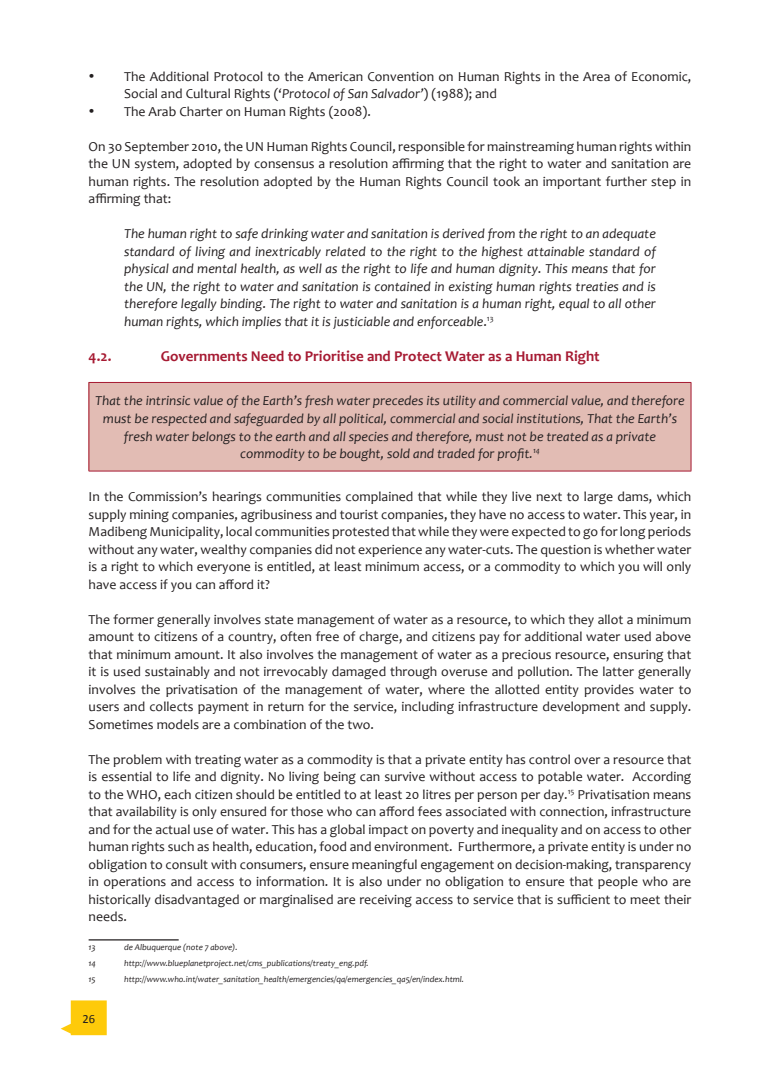
<style>
.page{position:relative;width:780px;height:1088px;background:#fff}
.page>*{position:absolute;margin:0;border:0;box-sizing:border-box;transform-origin:0 0}
.t1{font:700 15px "Candara";color:#a61a32}
.t2{font:13.75px/17.5px "Candara";color:#231f20;text-align:justify}
.t3{font:italic 13.75px/17.5px "Candara";color:#231f20;text-align:justify}
.t4{font:12.5px "Calibri";color:#231f20}
.t5{font:italic 8.75px "Candara";color:#231f20}
.s1{font-style:italic}
.s2{font-style:normal}
</style>
<div class="page">
<svg style="left:61px;top:1000px;width:46px;height:35px"></svg>
<div style="left:89px;top:382px;width:602px;height:89px;background:#e2bcb4"></div>
<hr style="left:89px;top:382px;width:602px;height:1px;background:#a61a32">
<hr style="left:89px;top:383px;width:1px;height:88px;background:#a61a32">
<hr style="left:690px;top:383px;width:1px;height:88px;background:#a61a32">
<hr style="left:89px;top:471px;width:602px;height:1px;background:#a61a32">
<hr style="left:89px;top:939px;width:90px;height:1px;background:#231f20">
<p class="t2" style="left:124px;top:68px;width:568px;text-indent:-35px">• The Additional Protocol to the American Convention on Human Rights in the Area of Economic,<br>Social and Cultural Rights (‘<span class="s1">Protocol of San Salvador’</span>) (1988); and</p>
<p class="t2" style="left:89px;top:103px;width:284px">• The Arab Charter on Human Rights (2008).</p>
<p class="t2" style="left:89px;top:138px;width:604px">On 30 September 2010, the UN Human Rights Council, responsible for mainstreaming human rights within the UN system, adopted by consensus a resolution affirming that the right to water and sanitation are human rights. The resolution adopted by the Human Rights Council took an important further step in affirming that:</p>
<p class="t3" style="left:124px;top:225px;width:533px">The human right to safe drinking water and sanitation is derived from the right to an adequate standard of living and inextricably related to the right to the highest attainable standard of physical and mental health, as well as the right to life and human dignity<span class="s2">.</span> This means that for the UN, the right to water and sanitation is contained in existing human rights treaties and is therefore legally binding<span class="s2">.</span> The right to water and sanitation is a human right, equal to all other human rights, which implies that it is justiciable and enforceable<span class="s2">.</span><sup>13</sup></p>
<p class="t1" style="left:89px;top:347px;width:24px">4.2.</p>
<p class="t1" style="left:161px;top:347px;width:440px">Governments Need to Prioritise and Protect Water as a Human Right</p>
<p class="t3" style="left:95px;top:392px;width:591px;text-align:center">That the intrinsic value of the Earth’s fresh water precedes its utility and commercial value, and therefore must be respected and safeguarded by all political, commercial and social institutions, That the Earth’s fresh water belongs to the earth and all species and therefore, must not be treated as a private commodity to be bought, sold and traded for profit.<sup>14</sup></p>
<p class="t2" style="left:89px;top:488px;width:604px">In the Commission’s hearings communities complained that while they live next to large dams, which supply mining companies, agribusiness and tourist companies, they have no access to water. This year, in Madibeng Municipality, local communities protested that while they were expected to go for long periods without any water, wealthy companies did not experience any water-cuts. The question is whether water is a right to which everyone is entitled, at least minimum access, or a commodity to which you will only have access if you can afford it?</p>
<p class="t2" style="left:89px;top:611px;width:604px">The former generally involves state management of water as a resource, to which they allot a minimum amount to citizens of a country, often free of charge, and citizens pay for additional water used above that minimum amount. It also involves the management of water as a precious resource, ensuring that it is used sustainably and not irrevocably damaged through overuse and pollution. The latter generally involves the privatisation of the management of water, where the allotted entity provides water to users and collects payment in return for the service, including infrastructure development and supply.<br>Sometimes models are a combination of the two.</p>
<p class="t2" style="left:89px;top:751px;width:604px">The problem with treating water as a commodity is that a private entity has control over a resource that is essential to life and dignity. No living being can survive without access to potable water. According to the WHO, each citizen should be entitled to at least 20 litres per person per day.<sup>15</sup> Privatisation means that availability is only ensured for those who can afford fees associated with connection, infrastructure and for the actual use of water. This has a global impact on poverty and inequality and on access to other human rights such as health, education, food and environment. Furthermore, a private entity is under no obligation to consult with consumers, ensure meaningful engagement on decision-making, transparency in operations and access to information. It is also under no obligation to ensure that people who are historically disadvantaged or marginalised are receiving access to service that is sufficient to meet their needs.</p>
<p class="t5" style="left:89px;top:942px;width:9px">13</p>
<p class="t5" style="left:124px;top:942px;width:115px">de Albuquerque (note 7 above).</p>
<p class="t5" style="left:89px;top:958px;width:9px">14</p>
<p class="t5" style="left:124px;top:958px;width:246px">http://www.blueplanetproject.net/cms_publications/treaty_eng.pdf.</p>
<p class="t5" style="left:89px;top:974px;width:8px">15</p>
<p class="t5" style="left:124px;top:974px;width:341px">http://www.who.int/water_sanitation_health/emergencies/qa/emergencies_qa5/en/index.html.</p>
<p class="t4" style="left:82px;top:1010px;width:14px">26</p>
</div>
